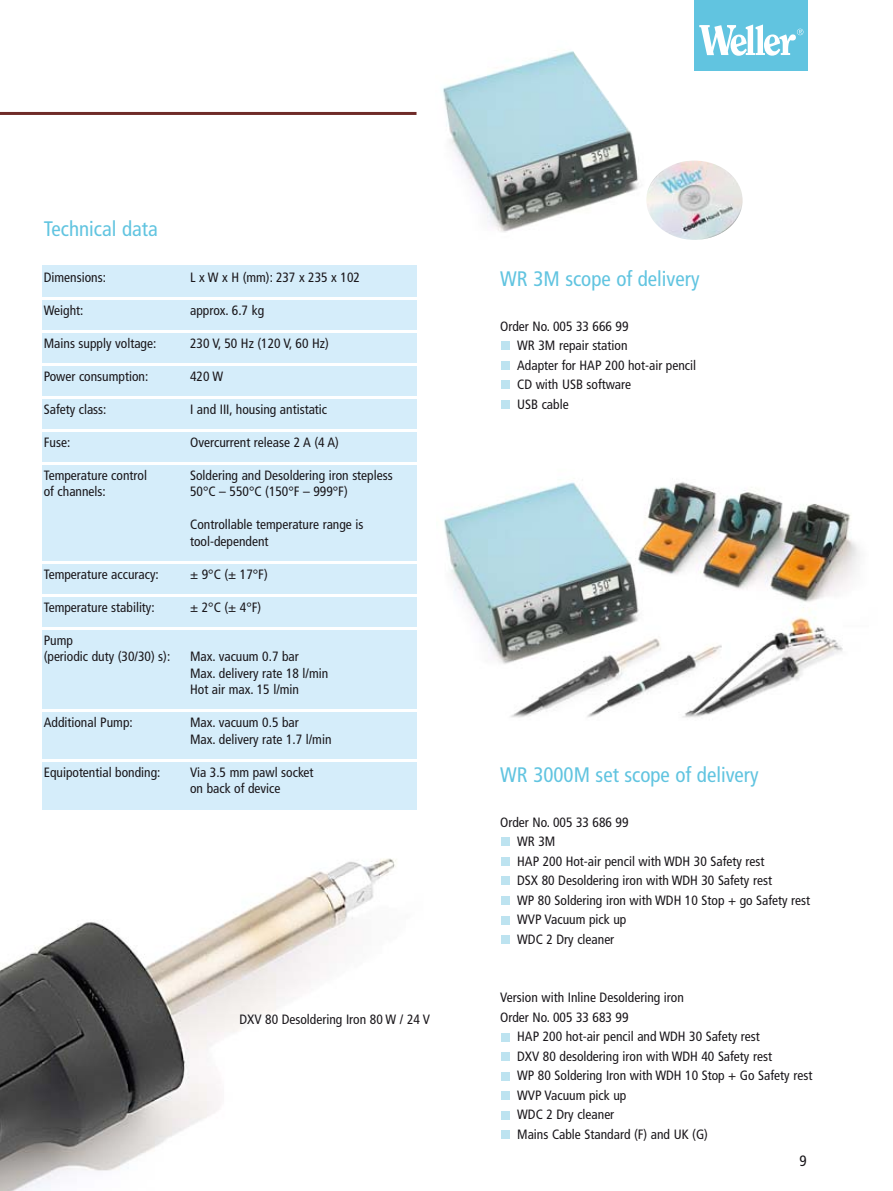
<style>
.page{position:relative;width:893px;height:1191px;background:#fff}
.page>*{position:absolute;margin:0;border:0;box-sizing:border-box;transform-origin:0 0}
.t1{font:condensed 21px "Frutiger";color:#61c4e0}
.t2{font:condensed 15px "Frutiger";color:#1a171b}
.t3{font:condensed 13.5px/19.5px "Frutiger";color:#1a171b}
</style>
<div class="page">
<img style="left:0;top:858px;width:396px;height:333px">
<img style="left:444px;top:482px;width:416px;height:236px">
<div style="left:694px;top:1px;width:112px;height:70px;background:#61c4e0"></div>
<svg style="left:699px;top:25px;width:105px;height:31px"></svg>
<div style="left:42px;top:265px;width:374px;height:544px;background:#d5edfa"></div>
<hr style="left:42px;top:759px;width:374px;height:2px;background:#fff">
<hr style="left:42px;top:298px;width:374px;height:2px;background:#fff">
<hr style="left:42px;top:331px;width:374px;height:2px;background:#fff">
<hr style="left:42px;top:363px;width:374px;height:2px;background:#fff">
<hr style="left:42px;top:397px;width:374px;height:2px;background:#fff">
<hr style="left:42px;top:429px;width:374px;height:2px;background:#fff">
<hr style="left:42px;top:463px;width:374px;height:2px;background:#fff">
<hr style="left:42px;top:561px;width:374px;height:3px;background:#fff">
<hr style="left:42px;top:594px;width:374px;height:2px;background:#fff">
<hr style="left:42px;top:628px;width:374px;height:2px;background:#fff">
<hr style="left:42px;top:709px;width:374px;height:3px;background:#fff">
<div style="left:502px;top:400px;width:8px;height:9px;background:#bde3f0"></div>
<div style="left:502px;top:381px;width:8px;height:8px;background:#bde3f0"></div>
<div style="left:502px;top:361px;width:8px;height:9px;background:#bde3f0"></div>
<div style="left:502px;top:342px;width:8px;height:8px;background:#bde3f0"></div>
<div style="left:502px;top:1130px;width:8px;height:8px;background:#bde3f0"></div>
<div style="left:502px;top:1110px;width:8px;height:9px;background:#bde3f0"></div>
<div style="left:502px;top:1091px;width:8px;height:8px;background:#bde3f0"></div>
<div style="left:502px;top:1071px;width:8px;height:9px;background:#bde3f0"></div>
<div style="left:502px;top:1052px;width:8px;height:8px;background:#bde3f0"></div>
<div style="left:502px;top:1032px;width:8px;height:9px;background:#bde3f0"></div>
<div style="left:502px;top:935px;width:8px;height:8px;background:#bde3f0"></div>
<div style="left:502px;top:915px;width:8px;height:9px;background:#bde3f0"></div>
<div style="left:502px;top:896px;width:8px;height:8px;background:#bde3f0"></div>
<div style="left:502px;top:876px;width:8px;height:9px;background:#bde3f0"></div>
<div style="left:502px;top:857px;width:8px;height:8px;background:#bde3f0"></div>
<div style="left:502px;top:837px;width:8px;height:9px;background:#bde3f0"></div>
<img style="left:442px;top:51px;width:197px;height:181px">
<hr style="left:0;top:112px;width:416px;height:3px;background:#6f2b28">
<img style="left:646px;top:161px;width:96px;height:79px;border-radius:50%">
<h1 class="t1" style="left:44px;top:220px;width:116px">Technical data</h1>
<p class="t3" style="left:44px;top:268px;width:64px">Dimensions:</p>
<p class="t3" style="left:190px;top:268px;width:171px">L x W x H (mm): 237 x 235 x 102</p>
<p class="t3" style="left:44px;top:301px;width:41px">Weight:</p>
<p class="t3" style="left:190px;top:301px;width:76px">approx. 6.7 kg</p>
<p class="t3" style="left:44px;top:334px;width:114px">Mains supply voltage:</p>
<p class="t3" style="left:190px;top:334px;width:140px">230 V, 50 Hz (120 V, 60 Hz)</p>
<p class="t3" style="left:44px;top:367px;width:106px">Power consumption:</p>
<p class="t3" style="left:190px;top:367px;width:35px">420 W</p>
<p class="t3" style="left:44px;top:400px;width:64px">Safety class:</p>
<p class="t3" style="left:190px;top:400px;width:139px">I and III, housing antistatic</p>
<p class="t3" style="left:44px;top:433px;width:28px">Fuse:</p>
<p class="t3" style="left:190px;top:433px;width:150px">Overcurrent release 2 A (4 A)</p>
<p class="t3" style="left:44px;top:466px;width:105px">Temperature control</p>
<p class="t3" style="left:190px;top:466px;width:204px">Soldering and Desoldering iron stepless</p>
<p class="t3" style="left:44px;top:483px;width:64px">of channels:</p>
<p class="t3" style="left:190px;top:483px;width:159px">50°C – 550°C (150°F – 999°F)</p>
<p class="t3" style="left:190px;top:517px;width:175px;line-height:16.5px">Controllable temperature range is tool-dependent</p>
<p class="t3" style="left:44px;top:565px;width:116px">Temperature accuracy:</p>
<p class="t3" style="left:190px;top:565px;width:79px">± 9°C (± 17°F)</p>
<p class="t3" style="left:44px;top:598px;width:112px">Temperature stability:</p>
<p class="t3" style="left:190px;top:598px;width:73px">± 2°C (± 4°F)</p>
<p class="t3" style="left:44px;top:633px;width:128px;line-height:16.5px">Pump<br>(periodic duty (30/30) s):</p>
<p class="t3" style="left:190px;top:649px;width:140px;line-height:16.5px">Max. vacuum 0.7 bar<br>Max. delivery rate 18 l/min<br>Hot air max. 15 l/min</p>
<p class="t3" style="left:44px;top:714px;width:91px">Additional Pump:</p>
<p class="t3" style="left:190px;top:715px;width:143px;line-height:16.5px">Max. vacuum 0.5 bar<br>Max. delivery rate 1.7 l/min</p>
<p class="t3" style="left:44px;top:763px;width:118px">Equipotential bonding:</p>
<p class="t3" style="left:190px;top:765px;width:125px;line-height:16.5px">Via 3.5 mm pawl socket on back of device</p>
<p class="t3" style="left:239px;top:1010px;width:192px">DXV 80 Desoldering Iron 80 W / 24 V</p>
<h1 class="t1" style="left:500px;top:270px;width:201px">WR 3M scope of delivery</h1>
<p class="t3" style="left:517px;top:317px;width:180px;text-indent:-17px">Order No. 005 33 666 99<br>WR 3M repair station<br>Adapter for HAP 200 hot-air pencil<br>CD with USB software<br>USB cable</p>
<h1 class="t1" style="left:500px;top:766px;width:260px">WR 3000M set scope of delivery</h1>
<p class="t3" style="left:517px;top:813px;width:295px;text-indent:-17px">Order No. 005 33 686 99<br>WR 3M<br>HAP 200 Hot-air pencil with WDH 30 Safety rest<br>DSX 80 Desoldering iron with WDH 30 Safety rest<br>WP 80 Soldering iron with WDH 10 Stop + go Safety rest<br>WVP Vacuum pick up<br>WDC 2 Dry cleaner</p>
<p class="t3" style="left:500px;top:989px;width:185px">Version with Inline Desoldering iron<br>Order No. 005 33 683 99</p>
<p class="t3" style="left:517px;top:1028px;width:297px">HAP 200 hot-air pencil and WDH 30 Safety rest<br>DXV 80 desoldering iron with WDH 40 Safety rest<br>WP 80 Soldering Iron with WDH 10 Stop + Go Safety rest WVP Vacuum pick up<br>WDC 2 Dry cleaner<br>Mains Cable Standard (F) and UK (G)</p>
<p class="t2" style="left:800px;top:1154px;width:9px">9</p>
</div>
